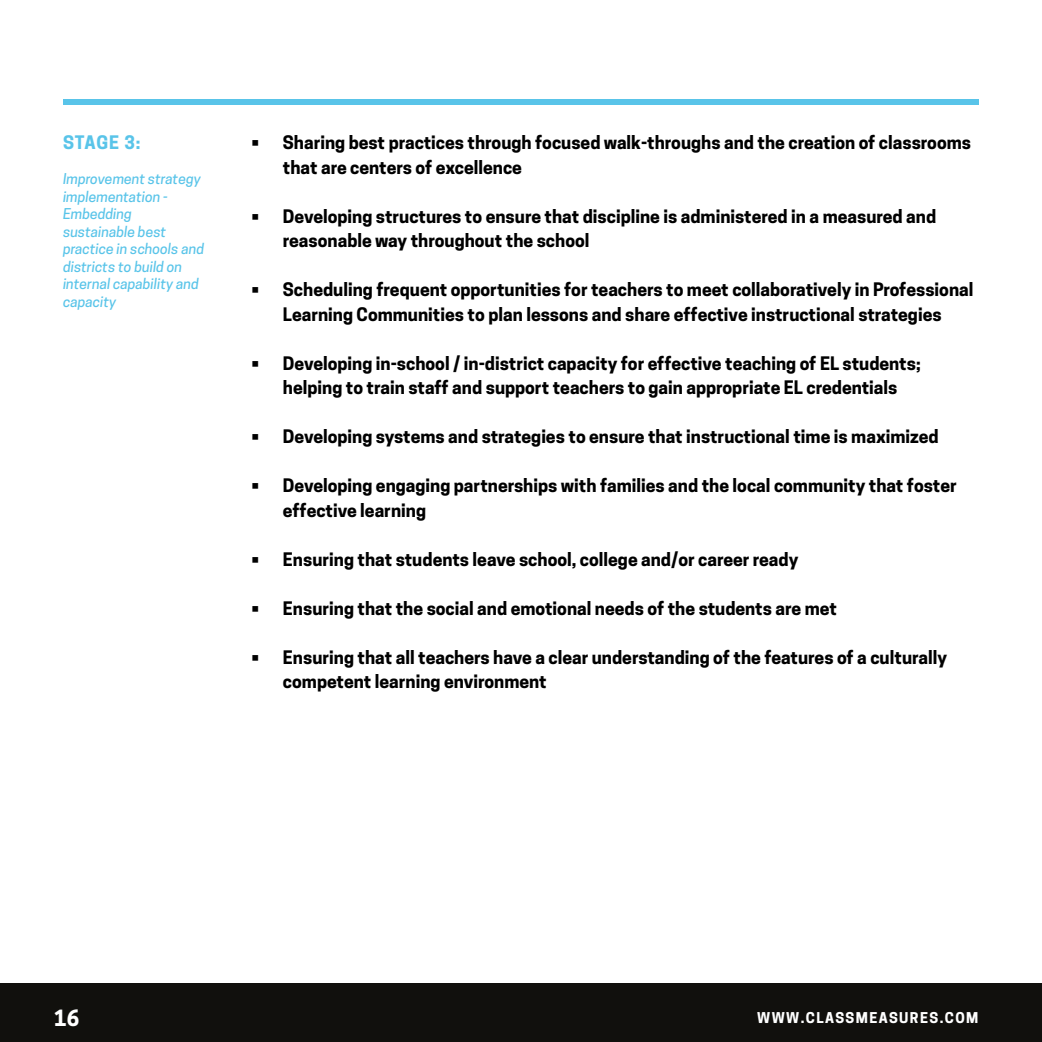
<style>
.page{position:relative;width:1042px;height:1042px;background:#fff}
.page>*{position:absolute;margin:0;border:0;box-sizing:border-box;transform-origin:0 0}
.t1{font:700 21px "Cooper Hewitt";color:#fff}
.t2{font:700 17.5px/24.5px "Cooper Hewitt";color:#000}
.t3{font:700 17.5px "Cooper Hewitt";letter-spacing:.045em;color:#59c4e9}
.t4{font:italic 500 14px/17.5px "Cooper Hewitt";color:#59c4e9}
.t5{font:700 14px "Cooper Hewitt";letter-spacing:.1em;color:#fff}
</style>
<div class="page">
<div style="left:0;top:983px;width:1042px;height:59px;background:#11100d"></div>
<div style="left:63px;top:99px;width:916px;height:5px;background:#59c4e9"></div>
<p class="t3" style="left:63px;top:132px;width:79px">STAGE 3:</p>
<p class="t4" style="left:63px;top:170px;width:143px">Improvement strategy implementation -<br>Embedding sustainable best practice in schools and districts to build on internal capability and capacity</p>
<p class="t2" style="left:283px;top:130px;width:689px;text-indent:-32px">• Sharing best practices through focused walk-throughs and the creation of classrooms that are centers of excellence</p>
<p class="t2" style="left:283px;top:204px;width:655px;text-indent:-32px">• Developing structures to ensure that discipline is administered in a measured and reasonable way throughout the school</p>
<p class="t2" style="left:251px;top:277px;width:723px;text-align:center">• Scheduling frequent opportunities for teachers to meet collaboratively in Professional<br>Learning Communities to plan lessons and share effective instructional strategies</p>
<p class="t2" style="left:251px;top:351px;width:671px;text-align:center">• Developing in-school / in-district capacity for effective teaching of EL students; helping to train staff and support teachers to gain appropriate EL credentials</p>
<p class="t2" style="left:251px;top:424px;width:689px">• Developing systems and strategies to ensure that instructional time is maximized</p>
<p class="t2" style="left:283px;top:473px;width:675px;text-indent:-32px">• Developing engaging partnerships with families and the local community that foster effective learning</p>
<p class="t2" style="left:251px;top:547px;width:548px">• Ensuring that students leave school, college and/or career ready</p>
<p class="t2" style="left:251px;top:596px;width:587px">• Ensuring that the social and emotional needs of the students are met</p>
<p class="t2" style="left:283px;top:645px;width:665px;text-indent:-32px">• Ensuring that all teachers have a clear understanding of the features of a culturally competent learning environment</p>
<p class="t1" style="left:54px;top:1005px;width:27px">16</p>
<p class="t5" style="left:757px;top:1009px;width:223px">WWW.CLASSMEASURES.COM</p>
</div>
